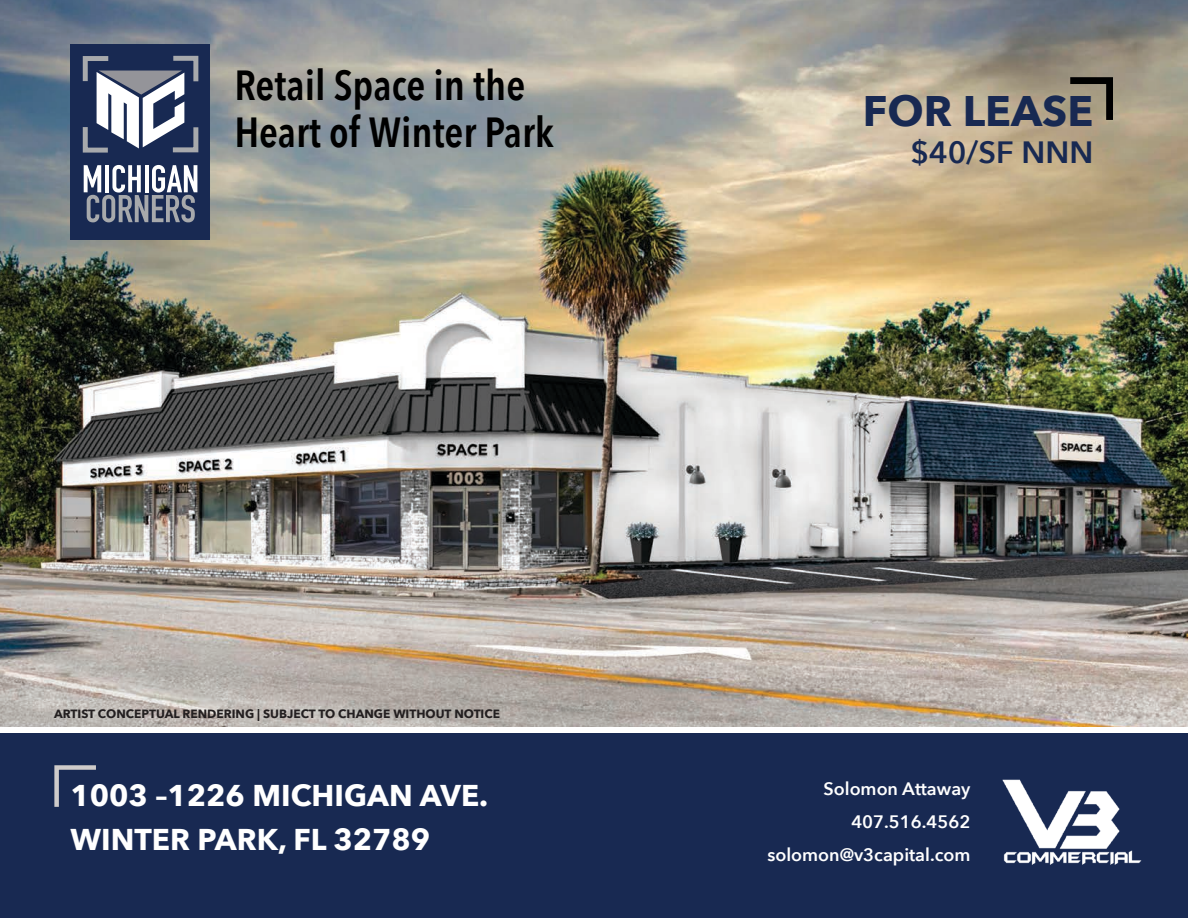
<style>
.page{position:relative;width:1188px;height:918px;background:#fff}
.page>*{position:absolute;margin:0;border:0;box-sizing:border-box;transform-origin:0 0}
.t1{font:700 42.75px "Avenir Next";color:#182952}
.t2{font:600 42px "Avenir Next Condensed";color:#000}
.t3{font:600 30.75px "Avenir Next";color:#182952}
.t4{font:700 30px "Avenir Next";color:#fff}
.t5{font:600 18px "Avenir Next";color:#fff}
.t6{font:700 12px "Avenir Next";color:#231f20}
</style>
<div class="page">
<img style="left:0;top:0;width:1188px;height:727px">
<div style="left:70px;top:45px;width:140px;height:195px;background:#182952"></div>
<svg style="left:84px;top:165px;width:113px;height:57px"></svg>
<svg style="left:82px;top:55px;width:117px;height:98px"></svg>
<div style="left:0;top:733px;width:1188px;height:185px;background:#182952"></div>
<svg style="left:1063px;top:74px;width:53px;height:53px;background:#887e6a"></svg>
<img style="left:1002px;top:779px;width:140px;height:86px">
<svg style="left:54px;top:765px;width:42px;height:42px"></svg>
<p class="t2" style="left:234px;top:49px;width:292px">Retail Space in the</p>
<p class="t2" style="left:234px;top:96px;width:321px">Heart of Winter Park</p>
<p class="t1" style="left:863px;top:74px;width:232px">FOR LEASE</p>
<p class="t3" style="left:910px;top:126px;width:185px">$40/SF NNN</p>
<p class="t6" style="left:54px;top:704px;width:448px">ARTIST CONCEPTUAL RENDERING | SUBJECT TO CHANGE WITHOUT NOTICE</p>
<p class="t4" style="left:70px;top:770px;width:419px">1003 –1226 MICHIGAN AVE.</p>
<p class="t4" style="left:70px;top:813px;width:361px">WINTER PARK, FL 32789</p>
<p class="t5" style="left:824px;top:773px;width:148px">Solomon Attaway</p>
<p class="t5" style="left:851px;top:806px;width:121px">407.516.4562</p>
<p class="t5" style="left:767px;top:839px;width:205px">solomon@v3capital.com</p>
</div>
